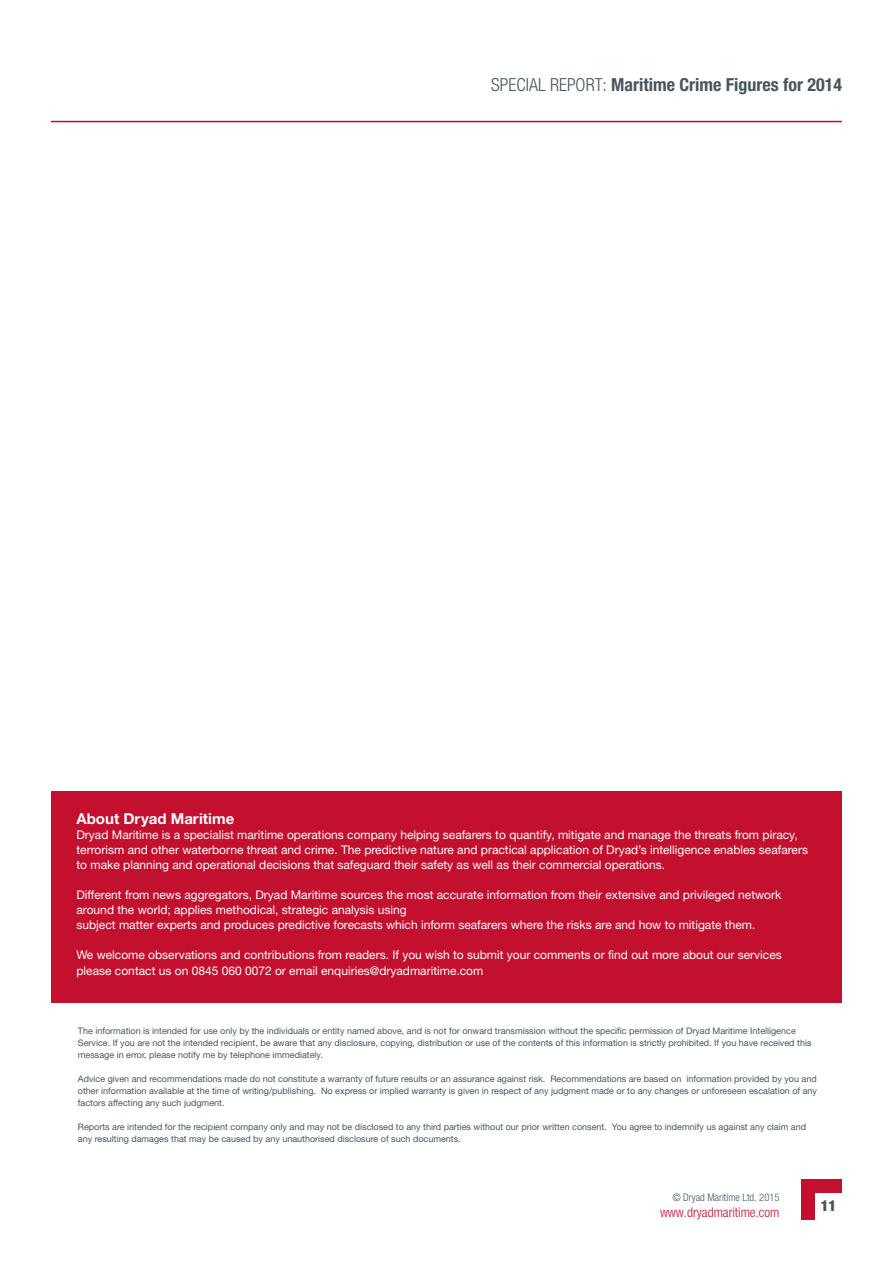
<style>
.page{position:relative;width:893px;height:1263px;background:#fff}
.page>*{position:absolute;margin:0;border:0;box-sizing:border-box;transform-origin:0 0}
.t1{font:700 condensed 18px "Helvetica Neue";color:#45555f}
.t2{font:700 15px "Helvetica Neue CE";color:#fff}
.t3{font:900 condensed 15px "Helvetica Neue";color:#45555f}
.t4{font:300 condensed 13.5px "Helvetica Neue";color:#c3102f}
.t5{font:12px/15px "Helvetica Neue East A";color:#fff}
.t6{font:300 condensed 10.5px "Helvetica Neue";color:#45555f}
.t7{font:9px/12px "Helvetica Neue East A";color:#45555f}
.s1{font-weight:300}
</style>
<div class="page">
<div style="left:802px;top:1179px;width:13px;height:40px;background:#c3102f"></div>
<div style="left:802px;top:1179px;width:40px;height:13px;background:#c3102f"></div>
<hr style="left:51px;top:121px;width:791px;height:1px;background:#c3102f">
<div style="left:51px;top:791px;width:791px;height:211px;background:#c3102f"></div>
<p class="t1" style="left:491px;top:74px;width:352px"><span class="s1">SPECIAL REPORT:</span> Maritime Crime Figures for 2014</p>
<p class="t2" style="left:77px;top:809px;width:159px">About Dryad Maritime</p>
<p class="t5" style="left:77px;top:827px;width:733px">Dryad Maritime is a specialist maritime operations company helping seafarers to quantify, mitigate and manage the threats from piracy, terrorism and other waterborne threat and crime. The predictive nature and practical application of Dryad’s intelligence enables seafarers to make planning and operational decisions that safeguard their safety as well as their commercial operations.</p>
<p class="t5" style="left:77px;top:887px;width:706px">Different from news aggregators, Dryad Maritime sources the most accurate information from their extensive and privileged network around the world; applies methodical, strategic analysis using</p>
<p class="t5" style="left:77px;top:917px;width:680px">subject matter experts and produces predictive forecasts which inform seafarers where the risks are and how to mitigate them.</p>
<p class="t5" style="left:77px;top:946px;width:707px;line-height:16.2px">We welcome observations and contributions from readers. If you wish to submit your comments or find out more about our services please contact us on 0845 060 0072 or email enquiries@dryadmaritime.com</p>
<p class="t7" style="left:78px;top:1025px;width:735px">The information is intended for use only by the individuals or entity named above, and is not for onward transmission without the specific permission of Dryad Maritime Intelligence<br>Service. If you are not the intended recipient, be aware that any disclosure, copying, distribution or use of the contents of this information is strictly prohibited. If you have received this message in error, please notify me by telephone immediately.</p>
<p class="t7" style="left:78px;top:1073px;width:741px;text-align:justify">Advice given and recommendations made do not constitute a warranty of future results or an assurance against risk. Recommendations are based on information provided by you and other information available at the time of writing/publishing. No express or implied warranty is given in respect of any judgment made or to any changes or unforeseen escalation of any factors affecting any such judgment.</p>
<p class="t7" style="left:78px;top:1121px;width:730px">Reports are intended for the recipient company only and may not be disclosed to any third parties without our prior written consent. You agree to indemnify us against any claim and any resulting damages that may be caused by any unauthorised disclosure of such documents.</p>
<p class="t6" style="left:672px;top:1191px;width:109px">© Dryad Maritime Ltd. 2015</p>
<p class="t4" style="left:660px;top:1204px;width:121px">www.dryadmaritime.com</p>
<p class="t3" style="left:821px;top:1196px;width:17px">11</p>
</div>
